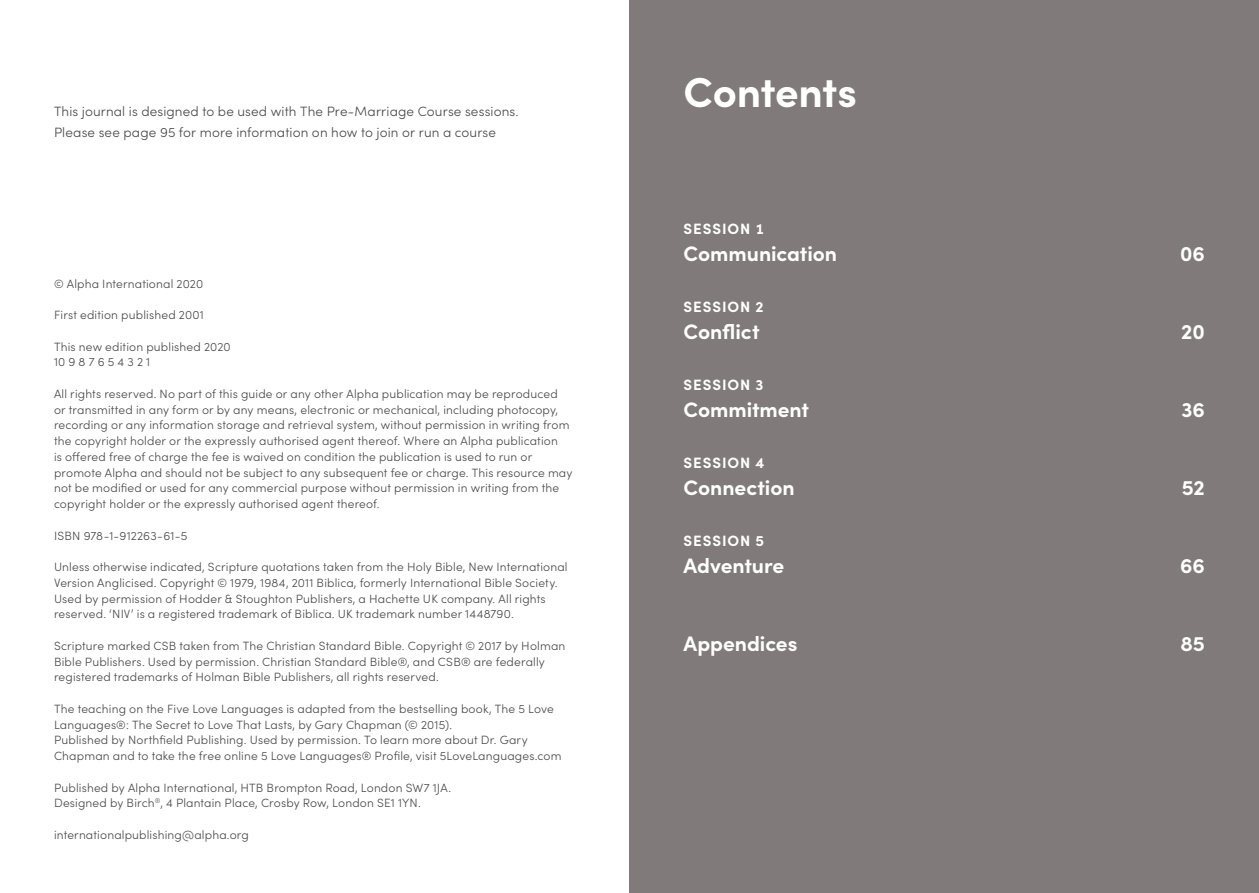
<style>
.page{position:relative;width:1259px;height:893px;background:#fff}
.page>*{position:absolute;margin:0;border:0;box-sizing:border-box;transform-origin:0 0}
.t1{font:700 42px "Sofia Pro";letter-spacing:-.005em;color:#fff}
.t2{font:700 21px "Sofia Pro";color:#fff}
.t3{font:700 15px "Sofia Pro";letter-spacing:.06em;color:#fff}
.t4{font:300 13.5px/21px "Sofia Pro";letter-spacing:.01em;color:#4a4a49}
.t5{font:300 12px/15.8px "Sofia Pro";letter-spacing:.015em;color:#4a4a49}
</style>
<div class="page">
<div style="left:629px;top:0;width:630px;height:893px;background:#817a7b"></div>
<p class="t4" style="left:54px;top:100px;width:466px">This journal is designed to be used with The Pre-Marriage Course sessions.<br>Please see page 95 for more information on how to join or run a course</p>
<p class="t5" style="left:54px;top:275px;width:151px">© Alpha International 2020</p>
<p class="t5" style="left:54px;top:306px;width:151px">First edition published 2001</p>
<p class="t5" style="left:54px;top:338px;width:178px">This new edition published 2020<br>10 9 8 7 6 5 4 3 2 1</p>
<p class="t5" style="left:54px;top:385px;width:520px">All rights reserved. No part of this guide or any other Alpha publication may be reproduced<br>or transmitted in any form or by any means, electronic or mechanical, including photocopy, recording or any information storage and retrieval system, without permission in writing from the copyright holder or the expressly authorised agent thereof. Where an Alpha publication<br>is offered free of charge the fee is waived on condition the publication is used to run or promote Alpha and should not be subject to any subsequent fee or charge. This resource may not be modified or used for any commercial purpose without permission in writing from the copyright holder or the expressly authorised agent thereof.</p>
<p class="t5" style="left:54px;top:527px;width:135px">ISBN 978-1-912263-61-5</p>
<p class="t5" style="left:54px;top:558px;width:515px">Unless otherwise indicated, Scripture quotations taken from the Holy Bible, New International Version Anglicised. Copyright © 1979, 1984, 2011 Biblica, formerly International Bible Society.<br>Used by permission of Hodder &amp; Stoughton Publishers, a Hachette UK company. All rights reserved. ‘NIV’ is a registered trademark of Biblica. UK trademark number 1448790.</p>
<p class="t5" style="left:54px;top:637px;width:513px">Scripture marked CSB taken from The Christian Standard Bible. Copyright © 2017 by Holman<br>Bible Publishers. Used by permission. Christian Standard Bible®, and CSB® are federally registered trademarks of Holman Bible Publishers, all rights reserved.</p>
<p class="t5" style="left:54px;top:700px;width:509px">The teaching on the Five Love Languages is adapted from the bestselling book, The 5 Love Languages®: The Secret to Love That Lasts, by Gary Chapman (© 2015).<br>Published by Northfield Publishing. Used by permission. To learn more about Dr. Gary Chapman and to take the free online 5 Love Languages® Profile, visit 5LoveLanguages.com</p>
<p class="t5" style="left:54px;top:779px;width:399px">Published by Alpha International, HTB Brompton Road, London SW7 1JA.<br>Designed by Birch<sup>®</sup>, 4 Plantain Place, Crosby Row, London SE1 1YN.</p>
<p class="t5" style="left:54px;top:826px;width:196px">internationalpublishing@alpha.org</p>
<h1 class="t1" style="left:683px;top:59px;width:175px">Contents</h1>
<p class="t3" style="left:683px;top:217px;width:82px">SESSION 1</p>
<h2 class="t2" style="left:683px;top:238px;width:155px">Communication</h2>
<h2 class="t2" style="left:1180px;top:238px;width:26px">06</h2>
<p class="t3" style="left:683px;top:295px;width:81px">SESSION 2</p>
<h2 class="t2" style="left:683px;top:316px;width:78px">Conflict</h2>
<h2 class="t2" style="left:1181px;top:316px;width:25px">20</h2>
<p class="t3" style="left:683px;top:373px;width:81px">SESSION 3</p>
<h2 class="t2" style="left:683px;top:394px;width:127px">Commitment</h2>
<h2 class="t2" style="left:1181px;top:394px;width:25px">36</h2>
<p class="t3" style="left:683px;top:451px;width:82px">SESSION 4</p>
<h2 class="t2" style="left:683px;top:472px;width:113px">Connection</h2>
<h2 class="t2" style="left:1181px;top:472px;width:25px">52</h2>
<p class="t3" style="left:683px;top:529px;width:82px">SESSION 5</p>
<h2 class="t2" style="left:683px;top:550px;width:102px">Adventure</h2>
<h2 class="t2" style="left:1180px;top:550px;width:26px">66</h2>
<h2 class="t2" style="left:683px;top:628px;width:115px">Appendices</h2>
<h2 class="t2" style="left:1180px;top:628px;width:26px">85</h2>
</div>
